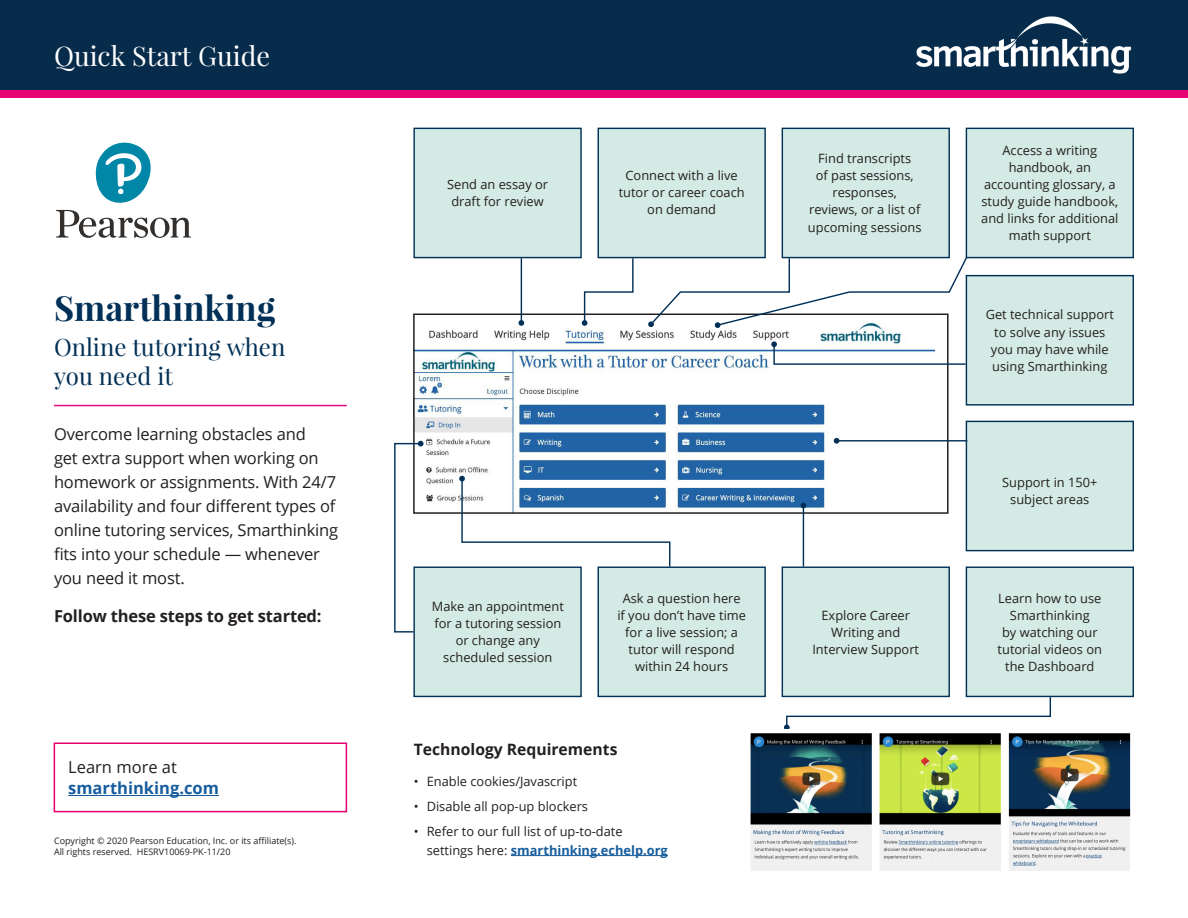
<style>
.page{position:relative;width:1188px;height:918px;background:#fff}
.page>*{position:absolute;margin:0;border:0;box-sizing:border-box;transform-origin:0 0}
.t1{font:700 34.5px "Playfair Display";color:#003057}
.t2{font:27px "Playfair Display";color:#fff}
.t3{font:24px/28.8px "Playfair Display";color:#003057}
.t4{font:16.5px/24px "Open Sans";letter-spacing:-.01em;color:#231f20}
.t5{font:700 16.5px "Open Sans";letter-spacing:-.01em;color:#231f20}
.t6{font:700 16.5px/21px "Open Sans";color:#175d9e}
.t7{font:700 15.6px "Open Sans";color:#231f20}
.t8{font:12.9px/17.1px "Open Sans";color:#231f20;text-align:center}
.t9{font:9px/10.8px "Open Sans";color:#231f20}
.s1{font-weight:400;color:#231f20}
.s2{font-weight:700;color:#175d9e}
</style>
<div class="page">
<div style="left:0;top:0;width:1188px;height:90px;background:#072c4b"></div>
<div style="left:0;top:90px;width:1188px;height:7px;background:#e60272"></div>
<img style="left:916px;top:17px;width:215px;height:57px">
<svg style="left:56px;top:142px;width:135px;height:96px"></svg>
<hr style="left:54px;top:405px;width:293px;height:1px;background:#ea067e">
<img style="left:416px;top:317px;width:485px;height:194px">
<div style="left:413px;top:314px;width:536px;height:200px;border:2px solid #231f20"></div>
<div style="left:413px;top:128px;width:169px;height:130px;background:#d4eae4;border:1px solid #003057"></div>
<hr style="left:521px;top:258px;width:1px;height:65px;background:#003057">
<svg style="left:519px;top:320px;width:5px;height:6px"></svg>
<div style="left:598px;top:128px;width:168px;height:130px;background:#d4eae4;border:1px solid #003057"></div>
<svg style="left:582px;top:257px;width:52px;height:69px"></svg>
<div style="left:782px;top:128px;width:168px;height:130px;background:#d4eae4;border:1px solid #003057"></div>
<div style="left:966px;top:128px;width:168px;height:130px;background:#d4eae4;border:1px solid #003057"></div>
<svg style="left:648px;top:255px;width:321px;height:73px"></svg>
<div style="left:966px;top:275px;width:168px;height:131px;background:#d4eae4;border:1px solid #003057"></div>
<svg style="left:771px;top:341px;width:196px;height:25px"></svg>
<div style="left:966px;top:421px;width:168px;height:130px;background:#d4eae4;border:1px solid #003057"></div>
<hr style="left:837px;top:440px;width:130px;height:2px;background:#003057">
<svg style="left:834px;top:438px;width:5px;height:6px"></svg>
<div style="left:966px;top:567px;width:168px;height:130px;background:#d4eae4;border:1px solid #003057"></div>
<svg style="left:784px;top:696px;width:268px;height:33px"></svg>
<img style="left:750px;top:733px;width:381px;height:138px">
<div style="left:782px;top:567px;width:168px;height:130px;background:#d4eae4;border:1px solid #003057"></div>
<hr style="left:803px;top:506px;width:1px;height:61px;background:#003057">
<svg style="left:801px;top:503px;width:5px;height:5px"></svg>
<div style="left:598px;top:567px;width:168px;height:130px;background:#d4eae4;border:1px solid #003057"></div>
<svg style="left:459px;top:476px;width:212px;height:92px"></svg>
<div style="left:413px;top:567px;width:169px;height:130px;background:#d4eae4;border:1px solid #003057"></div>
<svg style="left:394px;top:441px;width:30px;height:192px"></svg>
<hr style="left:511px;top:855px;width:157px;height:1px;background:#175d9e">
<div style="left:54px;top:743px;width:293px;height:69px;border:2px solid #e60272"></div>
<hr style="left:68px;top:795px;width:151px;height:1px;background:#175d9e">
<h1 class="t2" style="left:54px;top:39px;width:218px">Quick Start Guide</h1>
<h1 class="t1" style="left:54px;top:286px;width:223px">Smarthinking</h1>
<h1 class="t3" style="left:54px;top:333px;width:233px">Online tutoring when you need it</h1>
<p class="t4" style="left:54px;top:422px;width:286px">Overcome learning obstacles and<br>get extra support when working on homework or assignments. With 24/7 availability and four different types of online tutoring services, Smarthinking fits into your schedule — whenever you need it most.</p>
<p class="t5" style="left:54px;top:604px;width:269px">Follow these steps to get started:</p>
<p class="t6" style="left:68px;top:756px;width:152px"><span class="s1">Learn more at </span>smarthinking.com</p>
<p class="t9" style="left:54px;top:835px;width:244px">Copyright © 2020 Pearson Education, Inc. or its affiliate(s).<br>All rights reserved. HESRV10069-PK-11/20</p>
<p class="t8" style="left:447px;top:175px;width:102px">Send an essay or draft for review</p>
<p class="t8" style="left:619px;top:167px;width:127px">Connect with a live tutor or career coach on demand</p>
<p class="t8" style="left:432px;top:598px;width:134px">Make an appointment for a tutoring session or change any scheduled session</p>
<p class="t8" style="left:617px;top:589px;width:130px">Ask a question here if you don’t have time for a live session; a tutor will respond within 24 hours</p>
<p class="t7" style="left:414px;top:738px;width:205px">Technology Requirements</p>
<p class="t8" style="left:414px;top:773px;width:165px">• Enable cookies/Javascript</p>
<p class="t8" style="left:414px;top:798px;width:176px">• Disable all pop-up blockers</p>
<p class="t8" style="left:427px;top:822px;width:243px;line-height:18.5px;text-align:left;text-indent:-13px">• Refer to our full list of up-to-date settings here: <span class="s2">smarthinking.echelp.org</span></p>
<p class="t8" style="left:808px;top:150px;width:115px">Find transcripts<br>of past sessions, responses, reviews, or a list of upcoming sessions</p>
<p class="t8" style="left:981px;top:141px;width:139px">Access a writing handbook, an accounting glossary, a study guide handbook, and links for additional math support</p>
<p class="t8" style="left:986px;top:306px;width:130px">Get technical support to solve any issues you may have while using Smarthinking</p>
<p class="t8" style="left:812px;top:606px;width:108px">Explore Career<br>Writing and<br>Interview Support</p>
<p class="t8" style="left:1002px;top:473px;width:97px">Support in 150+ subject areas</p>
<p class="t8" style="left:998px;top:589px;width:106px">Learn how to use<br>Smarthinking<br>by watching our tutorial videos on the Dashboard</p>
</div>
